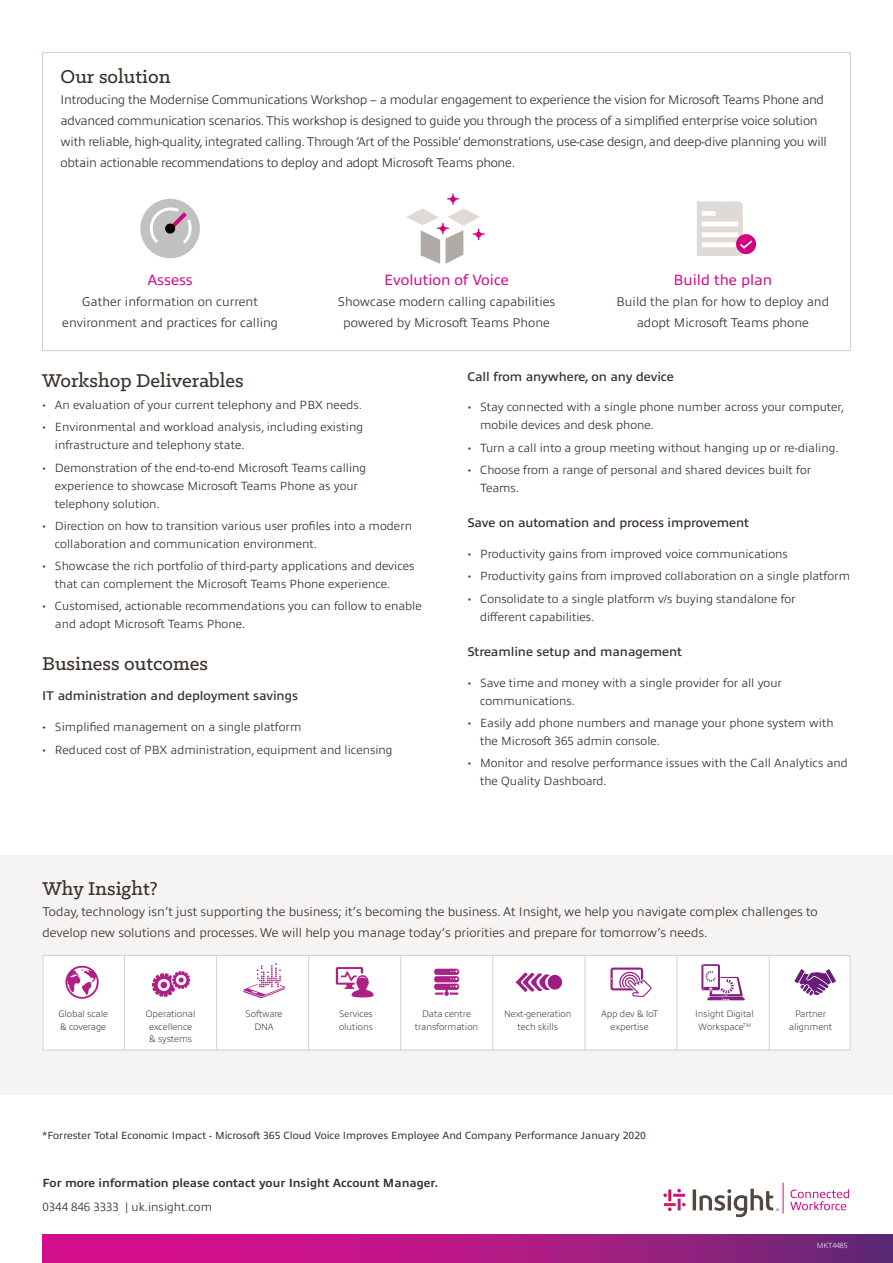
<style>
.page{position:relative;width:893px;height:1263px;background:#fff}
.page>*{position:absolute;margin:0;border:0;box-sizing:border-box;transform-origin:0 0}
.sub_header{font:500 21px "Klinic Slab";color:#3d322c}
.body_copy{font:500 21px "Klinic Slab";color:#3d322c}
.sub_header-2{font:15px "Allumi Pro";color:#d20e8c}
.body_copy-2{font:300 12.75px/21px "Allumi Pro";letter-spacing:-.02em;color:#3d322c}
.sub_header-3{font:300 12.75px/21px "Allumi Pro";color:#3d322c;text-align:center}
.body_copy-3{font:600 12.75px "Allumi Pro";letter-spacing:-.005em;color:#3d322c}
.contact_details{font:300 12px/18px "Allumi Pro";color:#3d322c}
.contact_details-2{font:700 12px "Allumi Pro";color:#3d322c}
.Intro_copy{font:10.5px "Allumi Pro";color:#3d322c}
.Intro_copy-2{font:200 9.45px/12.6px "Allumi Pro";letter-spacing:-.005em;color:#3d322c;text-align:center}
.t1{font:200 7.5px "Allumi Pro";color:#fff}
.s1{font-family:"Klinic Slab"}
</style>
<div class="page">
<div style="left:0;top:855px;width:893px;height:239px;background:#f5f4f3"></div>
<svg style="left:43px;top:1235px;width:850px;height:28px;background:#ad1983"></svg>
<hr style="left:783px;top:1182px;width:1px;height:31px;background:#d20e8c">
<svg style="left:663px;top:1189px;width:23px;height:22px"></svg>
<svg style="left:693px;top:1189px;width:86px;height:28px"></svg>
<svg style="left:790px;top:1189px;width:59px;height:21px"></svg>
<div style="left:43px;top:955px;width:807px;height:95px;background:#fff;border:1px solid #d6d2cc"></div>
<svg style="left:152px;top:971px;width:38px;height:26px"></svg>
<svg style="left:243px;top:963px;width:42px;height:35px"></svg>
<svg style="left:336px;top:967px;width:38px;height:30px"></svg>
<svg style="left:434px;top:968px;width:25px;height:28px"></svg>
<div style="left:548px;top:975px;width:14px;height:14px;background:#9e1c82;border-radius:50%"></div>
<svg style="left:516px;top:972px;width:34px;height:20px"></svg>
<svg style="left:610px;top:967px;width:42px;height:30px"></svg>
<svg style="left:701px;top:964px;width:44px;height:36px"></svg>
<svg style="left:794px;top:969px;width:42px;height:26px"></svg>
<hr style="left:124px;top:955px;width:1px;height:95px;background:#d6d2cc">
<hr style="left:216px;top:955px;width:1px;height:95px;background:#d6d2cc">
<hr style="left:308px;top:955px;width:1px;height:95px;background:#d6d2cc">
<hr style="left:400px;top:955px;width:1px;height:95px;background:#d6d2cc">
<hr style="left:492px;top:955px;width:1px;height:95px;background:#d6d2cc">
<hr style="left:585px;top:955px;width:1px;height:95px;background:#d6d2cc">
<hr style="left:677px;top:955px;width:1px;height:95px;background:#d6d2cc">
<hr style="left:769px;top:955px;width:1px;height:95px;background:#d6d2cc">
<svg style="left:65px;top:965px;width:34px;height:34px"></svg>
<svg style="left:407px;top:193px;width:78px;height:71px"></svg>
<div style="left:140px;top:199px;width:60px;height:59px;background:#c1c1c1;border-radius:50%"></div>
<svg style="left:148px;top:206px;width:44px;height:38px"></svg>
<div style="left:165px;top:224px;width:10px;height:10px;background:#020202;border-radius:50%"></div>
<div style="left:736px;top:234px;width:20px;height:20px;background:#d4007f;border-radius:50%"></div>
<svg style="left:697px;top:201px;width:57px;height:55px"></svg>
<p class="body_copy" style="left:61px;top:63px;width:112px">Our solution</p>
<p class="body_copy-2" style="left:61px;top:88px;width:768px">Introducing the Modernise Communications Workshop – a modular engagement to experience the vision for Microsoft Teams Phone and advanced communication scenarios. This workshop is designed to guide you through the process of a simplified enterprise voice solution with reliable, high-quality, integrated calling. Through ‘Art of the Possible’ demonstrations, use-case design, and deep-dive planning you will obtain actionable recommendations to deploy and adopt Microsoft Teams phone.</p>
<p class="sub_header-2" style="left:147px;top:269px;width:47px">Assess</p>
<p class="sub_header-3" style="left:62px;top:290px;width:217px">Gather information on current environment and practices for calling</p>
<p class="sub_header-2" style="left:384px;top:269px;width:126px">Evolution of Voice</p>
<p class="sub_header-3" style="left:338px;top:290px;width:219px">Showcase modern calling capabilities powered by Microsoft Teams Phone</p>
<p class="sub_header-2" style="left:673px;top:269px;width:100px">Build the plan</p>
<p class="sub_header-3" style="left:617px;top:290px;width:214px">Build the plan for how to deploy and adopt Microsoft Teams phone</p>
<p class="sub_header" style="left:42px;top:367px;width:203px">Workshop Deliverables</p>
<p class="contact_details" style="left:42px;top:395px;width:321px"><span class="s1">•</span> An evaluation of your current telephony and PBX needs.</p>
<p class="contact_details" style="left:55px;top:417px;width:310px;text-indent:-13px"><span class="s1">•</span> Environmental and workload analysis, including existing infrastructure and telephony state.</p>
<p class="contact_details" style="left:55px;top:458px;width:313px;text-indent:-13px"><span class="s1">•</span> Demonstration of the end-to-end Microsoft Teams calling experience to showcase Microsoft Teams Phone as your telephony solution.</p>
<p class="contact_details" style="left:55px;top:516px;width:359px;text-indent:-13px"><span class="s1">•</span> Direction on how to transition various user profiles into a modern collaboration and communication environment.</p>
<p class="contact_details" style="left:55px;top:556px;width:361px;text-indent:-13px"><span class="s1">•</span> Showcase the rich portfolio of third-party applications and devices that can complement the Microsoft Teams Phone experience.</p>
<p class="contact_details" style="left:55px;top:596px;width:368px;text-indent:-13px"><span class="s1">•</span> Customised, actionable recommendations you can follow to enable and adopt Microsoft Teams Phone.</p>
<p class="sub_header" style="left:42px;top:650px;width:167px">Business outcomes</p>
<p class="body_copy-3" style="left:42px;top:687px;width:257px">IT administration and deployment savings</p>
<p class="contact_details" style="left:42px;top:717px;width:261px"><span class="s1">•</span> Simplified management on a single platform</p>
<p class="contact_details" style="left:42px;top:739px;width:352px"><span class="s1">•</span> Reduced cost of PBX administration, equipment and licensing</p>
<p class="body_copy-3" style="left:467px;top:367px;width:208px">Call from anywhere, on any device</p>
<p class="contact_details" style="left:480px;top:397px;width:366px;text-indent:-13px"><span class="s1">•</span> Stay connected with a single phone number across your computer, mobile devices and desk phone.</p>
<p class="contact_details" style="left:467px;top:437px;width:373px"><span class="s1">•</span> Turn a call into a group meeting without hanging up or re-dialing.</p>
<p class="contact_details" style="left:480px;top:460px;width:333px;text-indent:-13px"><span class="s1">•</span> Choose from a range of personal and shared devices built for<br>Teams.</p>
<p class="body_copy-3" style="left:467px;top:513px;width:283px">Save on automation and process improvement</p>
<p class="contact_details" style="left:467px;top:544px;width:322px"><span class="s1">•</span> Productivity gains from improved voice communications</p>
<p class="contact_details" style="left:467px;top:566px;width:384px"><span class="s1">•</span> Productivity gains from improved collaboration on a single platform</p>
<p class="contact_details" style="left:480px;top:588px;width:317px;text-indent:-13px"><span class="s1">•</span> Consolidate to a single platform v/s buying standalone for different capabilities.</p>
<p class="body_copy-3" style="left:467px;top:642px;width:216px">Streamline setup and management</p>
<p class="contact_details" style="left:480px;top:673px;width:303px;text-indent:-13px"><span class="s1">•</span> Save time and money with a single provider for all your communications.</p>
<p class="contact_details" style="left:480px;top:713px;width:355px;text-indent:-13px"><span class="s1">•</span> Easily add phone numbers and manage your phone system with the Microsoft 365 admin console.</p>
<p class="contact_details" style="left:480px;top:753px;width:369px;text-indent:-13px"><span class="s1">•</span> Monitor and resolve performance issues with the Call Analytics and the Quality Dashboard.</p>
<p class="sub_header" style="left:43px;top:875px;width:117px">Why Insight?</p>
<p class="body_copy-2" style="left:43px;top:900px;width:777px">Today, technology isn’t just supporting the business; it’s becoming the business. At Insight, we help you navigate complex challenges to develop new solutions and processes. We will help you manage today’s priorities and prepare for tomorrow’s needs.</p>
<p class="Intro_copy-2" style="left:58px;top:1007px;width:51px;text-align:left">Global scale &amp; coverage</p>
<p class="Intro_copy-2" style="left:146px;top:1007px;width:51px">Operational excellence &amp; systems</p>
<p class="Intro_copy-2" style="left:246px;top:1007px;width:38px">Software<br>DNA</p>
<p class="Intro_copy-2" style="left:339px;top:1007px;width:35px;text-align:left">Services olutions</p>
<p class="Intro_copy-2" style="left:415px;top:1007px;width:65px">Data centre transformation</p>
<p class="Intro_copy-2" style="left:504px;top:1007px;width:69px">Next-generation tech skills</p>
<p class="Intro_copy-2" style="left:601px;top:1007px;width:59px">App dev &amp; IoT expertise</p>
<p class="Intro_copy-2" style="left:695px;top:1007px;width:60px">Insight Digital<br>Workspace<sup>TM</sup></p>
<p class="Intro_copy-2" style="left:789px;top:1007px;width:45px">Partner alignment</p>
<p class="Intro_copy" style="left:42px;top:1128px;width:605px">*Forrester Total Economic Impact - Microsoft 365 Cloud Voice Improves Employee And Company Performance January 2020</p>
<p class="contact_details-2" style="left:43px;top:1173px;width:397px">For more information please contact your Insight Account Manager.</p>
<p class="contact_details" style="left:43px;top:1196px;width:171px">0344 846 3333 | uk.insight.com</p>
<p class="t1" style="left:817px;top:1240px;width:32px">MKT4485</p>
</div>
